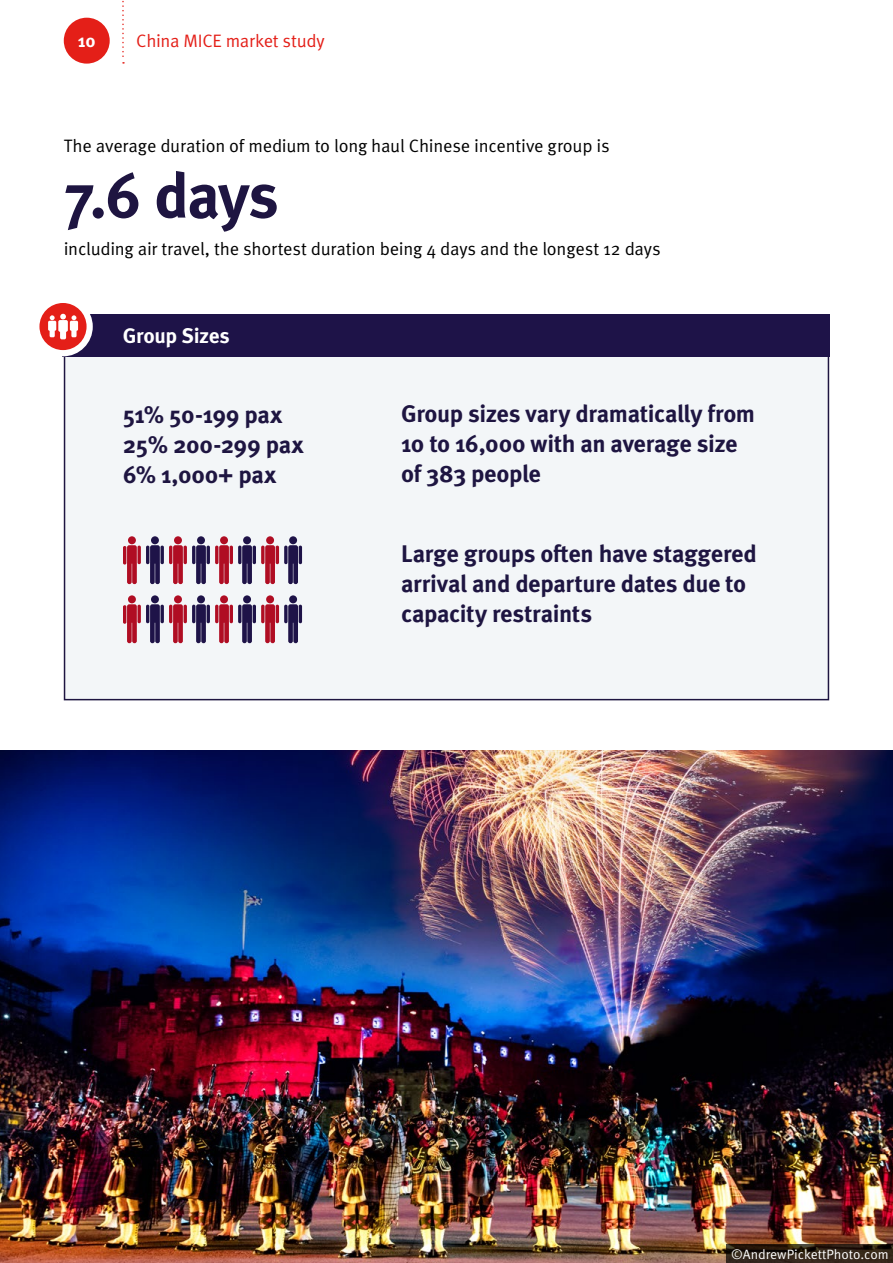
<style>
.page{position:relative;width:893px;height:1263px;background:#fff}
.page>*{position:absolute;margin:0;border:0;box-sizing:border-box;transform-origin:0 0}
.Large_Number{font:700 63px "Meta Pro";color:#1e1541}
.H4_-_Bold{font:700 24px/30px "Meta Pro";letter-spacing:-.015em;color:#1e1541}
.H4_-_Bold-2{font:700 21px "Meta Pro";letter-spacing:-.015em;color:#fff}
.Text_after_Large_Num{font:18px "Meta Pro Norm";letter-spacing:-.015em;color:#000}
.t1{font:18px "Meta Pro Norm";letter-spacing:-.015em;color:#e41f18}
.t2{font:700 18px "Meta Pro";color:#fff}
.t3{font:13.5px "Meta Pro Norm";color:#fff}
</style>
<div class="page">
<div style="left:64px;top:351px;width:765px;height:349px;background:#f3f6f8;border:2px solid #1e1541"></div>
<div style="left:62px;top:314px;width:767px;height:42px;background:#1e1348"></div>
<hr style="left:276px;top:605px;width:3px;height:18px;background:#b00d23;border-radius:2px">
<div style="left:128px;top:536px;width:8px;height:8px;background:#b00d23;border-radius:50%"></div>
<svg style="left:137px;top:546px;width:4px;height:18px"></svg>
<hr style="left:123px;top:546px;width:3px;height:18px;background:#b00d23;border-radius:2px">
<svg style="left:127px;top:545px;width:10px;height:39px"></svg>
<div style="left:151px;top:536px;width:8px;height:8px;background:#1e1348;border-radius:50%"></div>
<hr style="left:161px;top:546px;width:3px;height:18px;background:#1e1348;border-radius:2px">
<hr style="left:146px;top:546px;width:3px;height:18px;background:#1e1348;border-radius:2px">
<svg style="left:150px;top:545px;width:10px;height:39px"></svg>
<div style="left:174px;top:536px;width:8px;height:8px;background:#b00d23;border-radius:50%"></div>
<hr style="left:184px;top:546px;width:3px;height:18px;background:#b00d23;border-radius:2px">
<hr style="left:169px;top:546px;width:3px;height:18px;background:#b00d23;border-radius:2px">
<svg style="left:173px;top:545px;width:10px;height:39px"></svg>
<div style="left:197px;top:536px;width:8px;height:8px;background:#1e1348;border-radius:50%"></div>
<hr style="left:207px;top:546px;width:3px;height:18px;background:#1e1348;border-radius:2px">
<hr style="left:192px;top:546px;width:3px;height:18px;background:#1e1348;border-radius:2px">
<svg style="left:196px;top:545px;width:10px;height:39px"></svg>
<div style="left:220px;top:536px;width:8px;height:8px;background:#b00d23;border-radius:50%"></div>
<hr style="left:230px;top:546px;width:3px;height:18px;background:#b00d23;border-radius:2px">
<hr style="left:215px;top:546px;width:3px;height:18px;background:#b00d23;border-radius:2px">
<svg style="left:219px;top:545px;width:10px;height:39px"></svg>
<div style="left:243px;top:536px;width:8px;height:8px;background:#1e1348;border-radius:50%"></div>
<hr style="left:253px;top:546px;width:3px;height:18px;background:#1e1348;border-radius:2px">
<svg style="left:238px;top:546px;width:4px;height:18px"></svg>
<svg style="left:242px;top:545px;width:10px;height:39px"></svg>
<div style="left:266px;top:536px;width:8px;height:8px;background:#b00d23;border-radius:50%"></div>
<hr style="left:276px;top:546px;width:3px;height:18px;background:#b00d23;border-radius:2px">
<svg style="left:261px;top:546px;width:4px;height:18px"></svg>
<svg style="left:265px;top:545px;width:10px;height:39px"></svg>
<div style="left:289px;top:536px;width:8px;height:8px;background:#1e1348;border-radius:50%"></div>
<hr style="left:299px;top:546px;width:3px;height:18px;background:#1e1348;border-radius:2px">
<svg style="left:284px;top:546px;width:4px;height:18px"></svg>
<svg style="left:288px;top:545px;width:10px;height:39px"></svg>
<div style="left:128px;top:595px;width:8px;height:8px;background:#b00d23;border-radius:50%"></div>
<svg style="left:137px;top:605px;width:4px;height:18px"></svg>
<hr style="left:123px;top:605px;width:3px;height:19px;background:#b00d23;border-radius:2px">
<svg style="left:127px;top:604px;width:10px;height:39px"></svg>
<div style="left:151px;top:595px;width:8px;height:8px;background:#1e1348;border-radius:50%"></div>
<hr style="left:161px;top:605px;width:3px;height:18px;background:#1e1348;border-radius:2px">
<hr style="left:146px;top:605px;width:3px;height:18px;background:#1e1348;border-radius:2px">
<svg style="left:150px;top:604px;width:10px;height:39px"></svg>
<div style="left:174px;top:595px;width:8px;height:8px;background:#b00d23;border-radius:50%"></div>
<hr style="left:184px;top:605px;width:3px;height:18px;background:#b00d23;border-radius:2px">
<hr style="left:169px;top:605px;width:3px;height:18px;background:#b00d23;border-radius:2px">
<svg style="left:173px;top:604px;width:10px;height:39px"></svg>
<div style="left:197px;top:595px;width:8px;height:8px;background:#1e1348;border-radius:50%"></div>
<hr style="left:207px;top:605px;width:3px;height:18px;background:#1e1348;border-radius:2px">
<hr style="left:192px;top:605px;width:3px;height:18px;background:#1e1348;border-radius:2px">
<svg style="left:196px;top:604px;width:10px;height:39px"></svg>
<div style="left:220px;top:595px;width:8px;height:8px;background:#b00d23;border-radius:50%"></div>
<hr style="left:230px;top:605px;width:3px;height:18px;background:#b00d23;border-radius:2px">
<hr style="left:215px;top:605px;width:3px;height:18px;background:#b00d23;border-radius:2px">
<svg style="left:219px;top:604px;width:10px;height:39px"></svg>
<div style="left:243px;top:595px;width:8px;height:8px;background:#1e1348;border-radius:50%"></div>
<hr style="left:253px;top:605px;width:3px;height:18px;background:#1e1348;border-radius:2px">
<svg style="left:238px;top:605px;width:4px;height:18px"></svg>
<svg style="left:242px;top:604px;width:10px;height:39px"></svg>
<div style="left:266px;top:595px;width:8px;height:8px;background:#b00d23;border-radius:50%"></div>
<svg style="left:261px;top:605px;width:4px;height:18px"></svg>
<svg style="left:265px;top:604px;width:10px;height:39px"></svg>
<div style="left:289px;top:595px;width:8px;height:8px;background:#1e1348;border-radius:50%"></div>
<hr style="left:299px;top:605px;width:3px;height:18px;background:#1e1348;border-radius:2px">
<svg style="left:284px;top:605px;width:4px;height:18px"></svg>
<svg style="left:288px;top:604px;width:10px;height:39px"></svg>
<div style="left:33px;top:297px;width:60px;height:59px;background:#fff;border-radius:50%"></div>
<div style="left:39px;top:303px;width:48px;height:47px;background:#e41f18;border-radius:50%"></div>
<svg style="left:48px;top:314px;width:30px;height:25px"></svg>
<img style="left:0;top:750px;width:893px;height:513px">
<svg style="left:727px;top:1244px;width:166px;height:19px;background:#2e2115"></svg>
<div style="left:64px;top:18px;width:46px;height:46px;background:#e41f18;border-radius:50%"></div>
<svg style="left:122px;top:0;width:2px;height:64px"></svg>
<p class="t2" style="left:78px;top:27px;width:19px">10</p>
<p class="t1" style="left:136px;top:28px;width:190px">China MICE market study</p>
<p class="Text_after_Large_Num" style="left:64px;top:132px;width:547px">The average duration of medium to long haul Chinese incentive group is</p>
<p class="Large_Number" style="left:64px;top:146px;width:217px">7.6 days</p>
<p class="Text_after_Large_Num" style="left:64px;top:235px;width:598px">including air travel, the shortest duration being 4 days and the longest 12 days</p>
<h4 class="H4_-_Bold-2" style="left:123px;top:319px;width:108px">Group Sizes</h4>
<h4 class="H4_-_Bold" style="left:123px;top:398px;width:182px">51% 50-199 pax<br>25% 200-299 pax<br>6% 1,000+ pax</h4>
<h4 class="H4_-_Bold" style="left:401px;top:397px;width:356px">Group sizes vary dramatically from<br>10 to 16,000 with an average size of 383 people</h4>
<h4 class="H4_-_Bold" style="left:401px;top:537px;width:357px">Large groups often have staggered arrival and departure dates due to capacity restraints</h4>
<p class="t3" style="left:731px;top:1244px;width:159px">©AndrewPickettPhoto.com</p>
</div>
